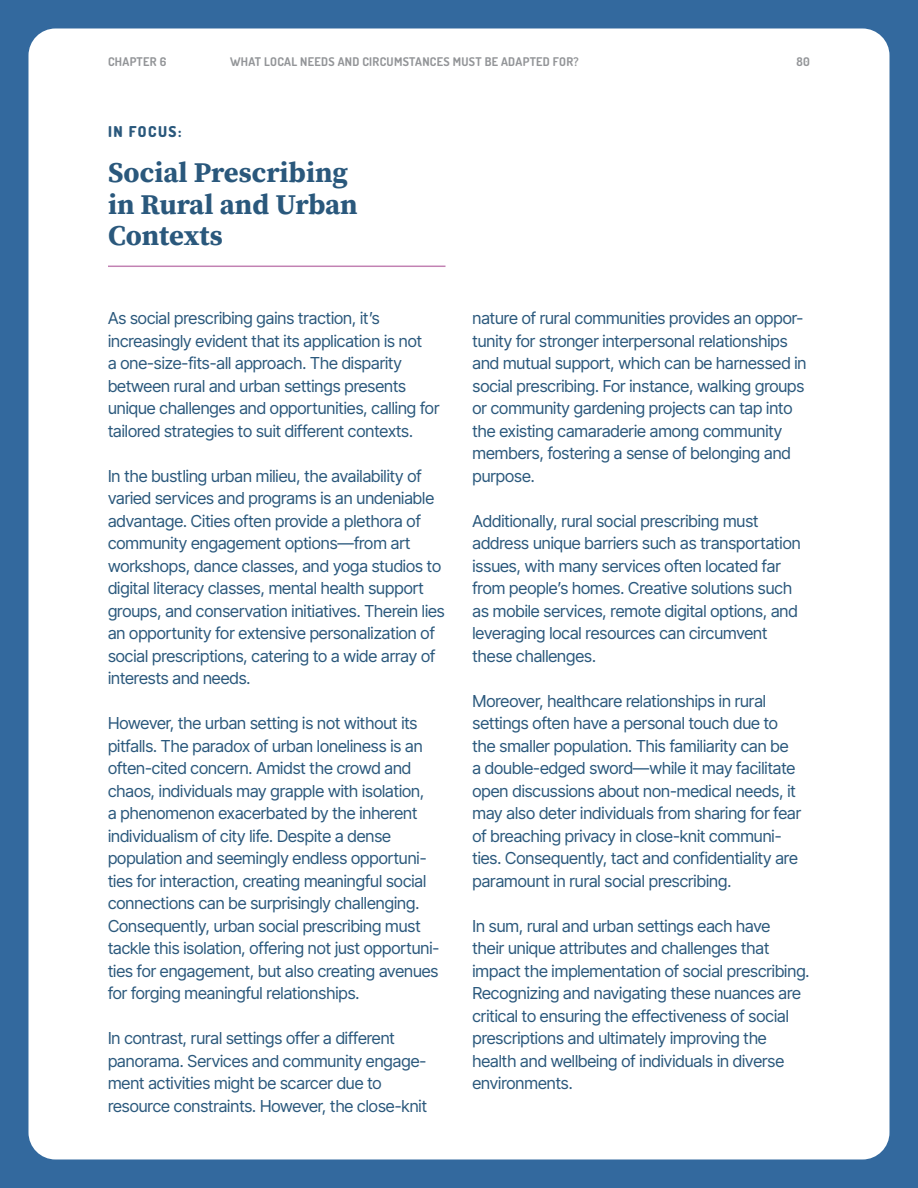
<style>
.page{position:relative;width:918px;height:1188px;background:#33699e}
.page>*{position:absolute;margin:0;border:0;box-sizing:border-box;transform-origin:0 0}
.t1{font:700 28.5px/31.5px "Source Serif Pro";color:#2a587c}
.t2{font:16.5px/22.5px "Inter Tight";color:#2a587c}
.t3{font:800 15px "Dosis";letter-spacing:.1em;color:#2a587c}
.t4{font:700 12px "Dosis";letter-spacing:.025em;color:#939598}
</style>
<div class="page">
<div style="left:28px;top:28px;width:862px;height:1131px;background:#fff;border-radius:27px"></div>
<hr style="left:108px;top:266px;width:338px;height:1px;background:#c282b3">
<p class="t4" style="left:108px;top:54px;width:60px">CHAPTER 6</p>
<p class="t4" style="left:230px;top:54px;width:350px">WHAT LOCAL NEEDS AND CIRCUMSTANCES MUST BE ADAPTED FOR?</p>
<p class="t4" style="left:797px;top:54px;width:15px">80</p>
<p class="t3" style="left:108px;top:121px;width:75px">IN FOCUS:</p>
<h1 class="t1" style="left:108px;top:157px;width:251px">Social Prescribing in Rural and Urban<br>Contexts</h1>
<p class="t2" style="left:108px;top:306px;width:333px">As social prescribing gains traction, it’s increasingly evident that its application is not<br>a one-size-fits-all approach. The disparity between rural and urban settings presents unique challenges and opportunities, calling for tailored strategies to suit different contexts.</p>
<p class="t2" style="left:108px;top:464px;width:338px">In the bustling urban milieu, the availability of varied services and programs is an undeniable advantage. Cities often provide a plethora of community engagement options—from art workshops, dance classes, and yoga studios to digital literacy classes, mental health support groups, and conservation initiatives. Therein lies an opportunity for extensive personalization of social prescriptions, catering to a wide array of interests and needs.</p>
<p class="t2" style="left:108px;top:711px;width:333px">However, the urban setting is not without its pitfalls. The paradox of urban loneliness is an often-cited concern. Amidst the crowd and chaos, individuals may grapple with isolation,<br>a phenomenon exacerbated by the inherent individualism of city life. Despite a dense population and seemingly endless opportuni&shy;ties for interaction, creating meaningful social connections can be surprisingly challenging.<br>Consequently, urban social prescribing must tackle this isolation, offering not just opportuni&shy;ties for engagement, but also creating avenues for forging meaningful relationships.</p>
<p class="t2" style="left:108px;top:1026px;width:320px">In contrast, rural settings offer a different panorama. Services and community engage&shy;ment activities might be scarcer due to resource constraints. However, the close-knit</p>
<p class="t2" style="left:473px;top:306px;width:336px">nature of rural communities provides an oppor&shy;tunity for stronger interpersonal relationships and mutual support, which can be harnessed in social prescribing. For instance, walking groups or community gardening projects can tap into the existing camaraderie among community members, fostering a sense of belonging and purpose.</p>
<p class="t2" style="left:473px;top:509px;width:330px">Additionally, rural social prescribing must address unique barriers such as transportation issues, with many services often located far from people’s homes. Creative solutions such as mobile services, remote digital options, and leveraging local resources can circumvent these challenges.</p>
<p class="t2" style="left:473px;top:689px;width:330px">Moreover, healthcare relationships in rural settings often have a personal touch due to the smaller population. This familiarity can be a double-edged sword—while it may facilitate open discussions about non-medical needs, it may also deter individuals from sharing for fear of breaching privacy in close-knit communi&shy;ties. Consequently, tact and confidentiality are paramount in rural social prescribing.</p>
<p class="t2" style="left:473px;top:914px;width:339px">In sum, rural and urban settings each have<br>their unique attributes and challenges that impact the implementation of social prescribing.<br>Recognizing and navigating these nuances are critical to ensuring the effectiveness of social prescriptions and ultimately improving the health and wellbeing of individuals in diverse environments.</p>
</div>
